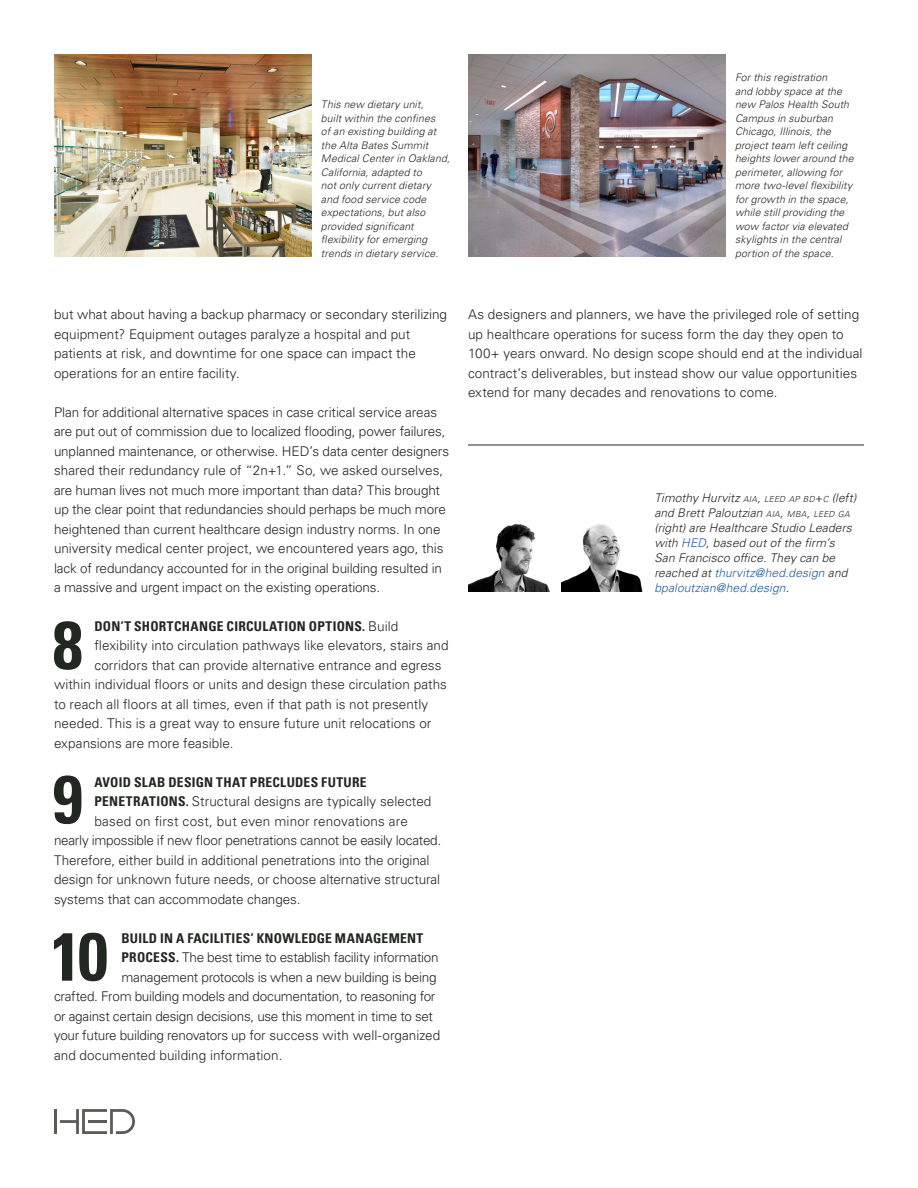
<style>
.page{position:relative;width:918px;height:1188px;background:#fff}
.page>*{position:absolute;margin:0;border:0;box-sizing:border-box;transform-origin:0 0}
.t1{font:300 13.5px/19.5px "Univers LT Pro 45";letter-spacing:-.005em;color:#222721}
.t2{font:700 condensed 13.5px "Univers LT Pro";letter-spacing:.02em;color:#222721}
.t3{font:300 13.5px "Univers LT Pro 45";letter-spacing:-.025em;color:#222721}
.t4{font:300 13.5px "Univers LT Pro 45";letter-spacing:.015em;color:#222721}
.t5{font:italic 300 12px/15px "Univers LT Pro 45";letter-spacing:.01em;color:#222721}
.t6{font:italic 300 10.5px/13.5px "Univers LT Pro 45";letter-spacing:.015em;color:#222721}
.s1{font-family:"Univers LT Pro 45";font-weight:300;font-stretch:normal}
.s2{font-family:"Univers LT Pro";font-weight:700;font-stretch:condensed}
.s3{font-size:8.4px}
.s4{font-style:inherit}
.s5{color:#215e9e}
</style>
<div class="page">
<img style="left:54px;top:54px;width:258px;height:202px">
<img style="left:468px;top:54px;width:258px;height:202px">
<svg style="left:54px;top:621px;width:27px;height:49px"></svg>
<svg style="left:54px;top:776px;width:27px;height:48px"></svg>
<svg style="left:54px;top:933px;width:53px;height:48px"></svg>
<img style="left:468px;top:524px;width:82px;height:68px">
<img style="left:561px;top:524px;width:82px;height:68px">
<hr style="left:468px;top:445px;width:396px;height:1px;background:#222721">
<hr style="left:54px;top:1109px;width:3px;height:25px;background:#5a5c58">
<svg style="left:60px;top:1109px;width:75px;height:25px"></svg>
<p class="t6" style="left:321px;top:98px;width:130px">This new dietary unit,<br>built within the confines<br>of an existing building at the Alta Bates Summit<br>Medical Center in Oakland,<br>California, adapted to<br>not only current dietary and food service code expectations, but also provided significant flexibility for emerging trends in dietary service.</p>
<p class="t6" style="left:735px;top:71px;width:120px">For this registration<br>and lobby space at the new Palos Health South<br>Campus in suburban<br>Chicago, Illinois, the project team left ceiling heights lower around the perimeter, allowing for more two-level flexibility for growth in the space, while still providing the wow factor via elevated skylights in the central portion of the space.</p>
<p class="t1" style="left:54px;top:304px;width:395px">but what about having a backup pharmacy or secondary sterilizing equipment? Equipment outages paralyze a hospital and put patients at risk, and downtime for one space can impact the operations for an entire facility.</p>
<p class="t1" style="left:54px;top:402px;width:397px">Plan for additional alternative spaces in case critical service areas are put out of commission due to localized flooding, power failures, unplanned maintenance, or otherwise. HED’s data center designers shared their redundancy rule of “2n+1.” So, we asked ourselves, are human lives not much more important than data? This brought up the clear point that redundancies should perhaps be much more heightened than current healthcare design industry norms. In one university medical center project, we encountered years ago, this lack of redundancy accounted for in the original building resulted in a massive and urgent impact on the existing operations.</p>
<p class="t2" style="left:94px;top:618px;width:305px">DON’T SHORTCHANGE CIRCULATION OPTIONS. <span class="s1">Build</span></p>
<p class="t1" style="left:94px;top:636px;width:356px">flexibility into circulation pathways like elevators, stairs and</p>
<p class="t1" style="left:94px;top:655px;width:349px">corridors that can provide alternative entrance and egress</p>
<p class="t1" style="left:54px;top:675px;width:394px">within individual floors or units and design these circulation paths</p>
<p class="t1" style="left:54px;top:694px;width:376px">to reach all floors at all times, even if that path is not presently</p>
<p class="t1" style="left:54px;top:714px;width:379px">needed. This is a great way to ensure future unit relocations or</p>
<p class="t1" style="left:54px;top:733px;width:181px">expansions are more feasible.</p>
<p class="t2" style="left:94px;top:774px;width:274px">AVOID SLAB DESIGN THAT PRECLUDES FUTURE</p>
<p class="t1" style="left:94px;top:792px;width:338px"><span class="s2">PENETRATIONS.</span> Structural designs are typically selected</p>
<p class="t4" style="left:94px;top:812px;width:315px">based on first cost, but even minor renovations are</p>
<p class="t1" style="left:54px;top:831px;width:389px">nearly impossible if new floor penetrations cannot be easily located.</p>
<p class="t1" style="left:54px;top:850px;width:377px">Therefore, either build in additional penetrations into the original</p>
<p class="t1" style="left:54px;top:870px;width:388px">design for unknown future needs, or choose alternative structural</p>
<p class="t1" style="left:54px;top:889px;width:248px">systems that can accommodate changes.</p>
<p class="t2" style="left:122px;top:930px;width:303px">BUILD IN A FACILITIES’ KNOWLEDGE MANAGEMENT</p>
<p class="t1" style="left:122px;top:948px;width:319px"><span class="s2">PROCESS.</span> The best time to establish facility information</p>
<p class="t3" style="left:122px;top:968px;width:317px">management protocols is when a new building is being</p>
<p class="t1" style="left:54px;top:987px;width:383px">crafted. From building models and documentation, to reasoning for</p>
<p class="t1" style="left:54px;top:1006px;width:381px">or against certain design decisions, use this moment in time to set</p>
<p class="t1" style="left:54px;top:1026px;width:388px">your future building renovators up for success with well-organized</p>
<p class="t1" style="left:54px;top:1045px;width:230px">and documented building information.</p>
<p class="t1" style="left:468px;top:304px;width:396px">As designers and planners, we have the privileged role of setting up healthcare operations for sucess form the day they open to 100+ years onward. No design scope should end at the individual contract’s deliverables, but instead show our value opportunities extend for many decades and renovations to come.</p>
<p class="t5" style="left:654px;top:490px;width:204px">Timothy Hurvitz <span class="s3">AIA</span><span class="s4">,</span> <span class="s3">LEED AP BD</span><span class="s4">+</span><span class="s3">C</span> (left) and Brett Paloutzian <span class="s3">AIA</span><span class="s4">,</span> <span class="s3">MBA</span><span class="s4">,</span> <span class="s3">LEED GA </span>(right) are Healthcare Studio Leaders with <span class="s5">HED</span>, based out of the firm’s San Francisco office. They can be reached at <span class="s5">thurvitz@hed.design</span> and <span class="s5">bpaloutzian@hed.design</span>.</p>
</div>
